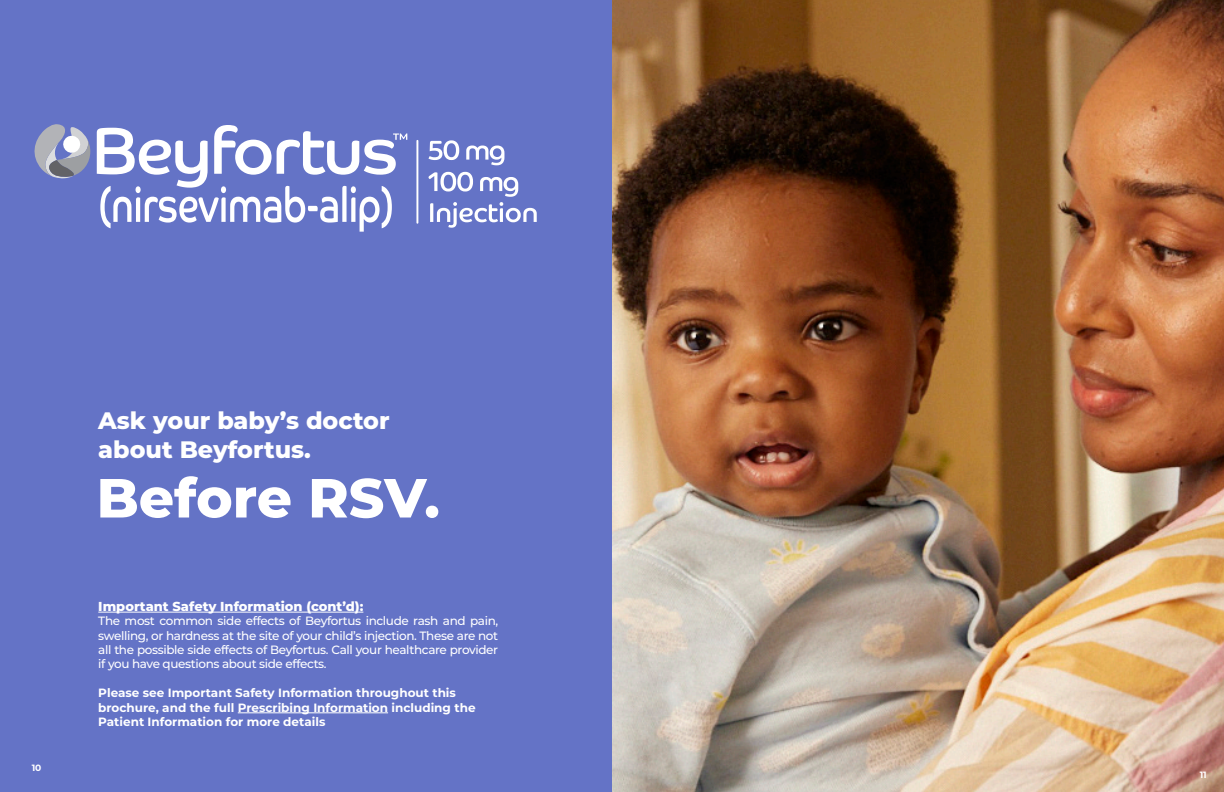
<style>
.page{position:relative;width:1224px;height:792px;background:#fff}
.page>*{position:absolute;margin:0;border:0;box-sizing:border-box;transform-origin:0 0}
.t1{font:800 55px "Montserrat";color:#fff}
.t2{font:800 23.8px/29px "Montserrat";color:#fff}
.t3{font:800 13px "Montserrat";color:#fff}
.t4{font:500 12px/14.4px "Montserrat";letter-spacing:-.03em;color:#fff;text-align:justify}
.t5{font:700 12px/14.4px "Montserrat";color:#fff}
.t6{font:700 9.1px "Montserrat";color:#fff}
</style>
<div class="page">
<img style="left:612px;top:0;width:612px;height:792px">
<div style="left:0;top:0;width:612px;height:792px;background:#6473c6"></div>
<hr style="left:98px;top:612px;width:265px;height:1px;background:#fff">
<hr style="left:238px;top:713px;width:150px;height:1px;background:#fff">
<svg style="left:428px;top:140px;width:31px;height:20px"></svg>
<svg style="left:466px;top:146px;width:38px;height:19px"></svg>
<svg style="left:429px;top:172px;width:108px;height:56px"></svg>
<hr style="left:416px;top:140px;width:2px;height:84px;background:#fff">
<svg style="left:34px;top:124px;width:56px;height:55px"></svg>
<svg style="left:97px;top:125px;width:310px;height:107px"></svg>
<p class="t6" style="left:32px;top:761px;width:11px">10</p>
<p class="t2" style="left:98px;top:405px;width:293px">Ask your baby’s doctor about Beyfortus.</p>
<p class="t1" style="left:97px;top:458px;width:345px">Before RSV.</p>
<p class="t3" style="left:98px;top:597px;width:267px">Important Safety Information (cont’d):</p>
<p class="t4" style="left:98px;top:613px;width:401px">The most common side effects of Beyfortus include rash and pain, swelling, or hardness at the site of your child’s injection. These are not all the possible side effects of Beyfortus. Call your healthcare provider if you have questions about side effects.</p>
<p class="t5" style="left:98px;top:685px;width:379px">Please see Important Safety Information throughout this brochure, and the full Prescribing Information including the<br>Patient Information for more details</p>
<p class="t6" style="left:1200px;top:768px;width:9px">11</p>
</div>
